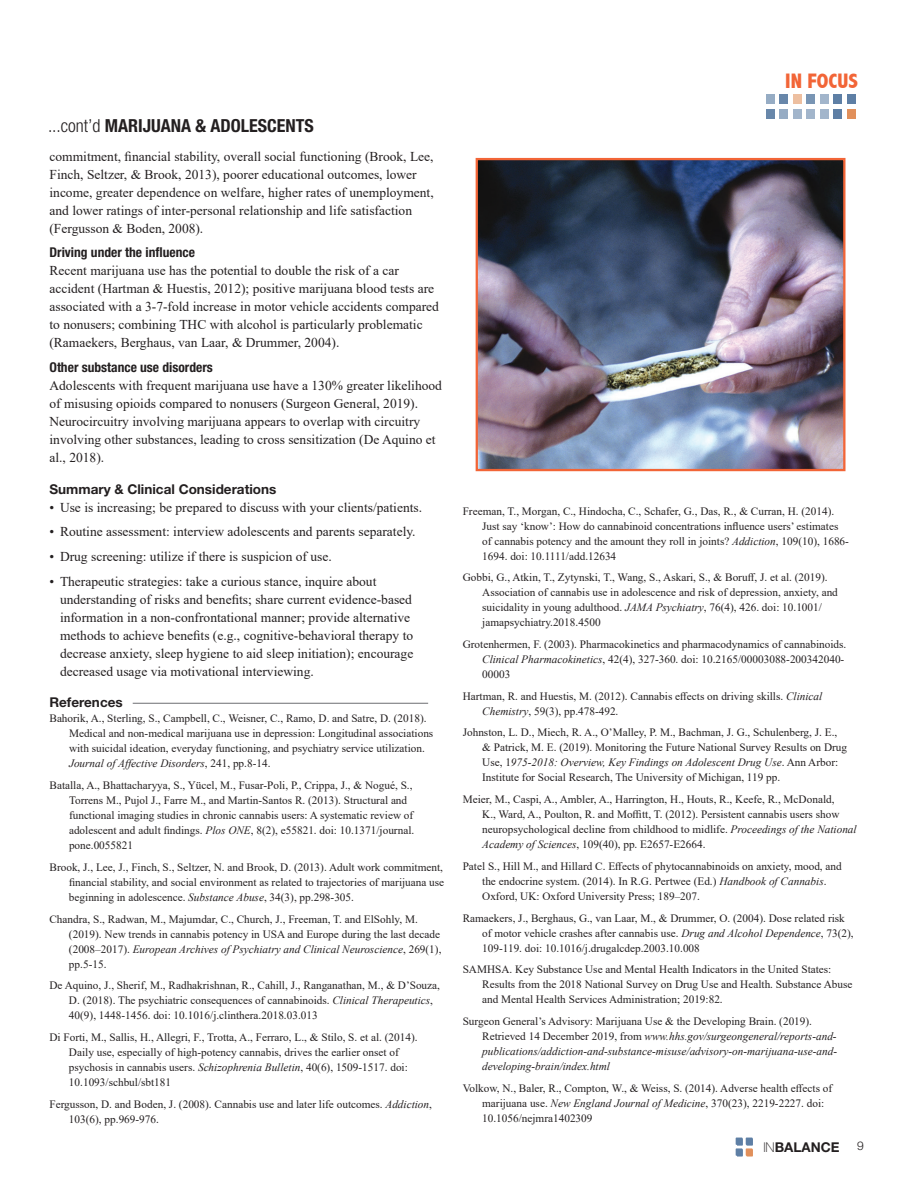
<style>
.page{position:relative;width:918px;height:1188px;background:#fff}
.page>*{position:absolute;margin:0;border:0;box-sizing:border-box;transform-origin:0 0}
.t1{font:800 condensed 21px "Abadi";color:#f26537}
.t2{font:700 condensed 18px "Helvetica Neue LT Std";color:#231f20}
.t3{font:13.5px/18px "Times New Roman";color:#231f20}
.t4{font:700 condensed 13.5px "Helvetica Neue LT Std";color:#231f20}
.t5{font:700 13.5px "Helvetica Neue LT Std";color:#231f20}
.t6{font:300 12px "Helvetica Neue LT Std";color:#231f20}
.t7{font:11.25px/15px "Times New Roman";color:#231f20}
.t8{font:italic 11.25px/15px "Times New Roman";color:#231f20}
.s1{font-weight:300}
.s2{font-style:italic}
.s3{font-style:normal}
.s4{font-weight:100}
</style>
<div class="page">
<svg style="left:736px;top:1138px;width:17px;height:19px"></svg>
<div style="left:847px;top:109px;width:8px;height:10px;background:#e1905b"></div>
<div style="left:847px;top:94px;width:8px;height:10px;background:#5e7fa5"></div>
<div style="left:833px;top:109px;width:9px;height:10px;background:#5e7fa5"></div>
<div style="left:833px;top:94px;width:9px;height:10px;background:#5e7fa5"></div>
<div style="left:820px;top:109px;width:9px;height:10px;background:#a2b5cb"></div>
<div style="left:820px;top:94px;width:9px;height:10px;background:#a2b5cb"></div>
<div style="left:806px;top:109px;width:9px;height:10px;background:#a2b5cb"></div>
<div style="left:806px;top:94px;width:9px;height:10px;background:#7995b4"></div>
<div style="left:793px;top:109px;width:9px;height:10px;background:#a2b5cb"></div>
<div style="left:793px;top:94px;width:9px;height:10px;background:#edbfa0"></div>
<div style="left:780px;top:109px;width:8px;height:10px;background:#96acc4"></div>
<div style="left:780px;top:94px;width:8px;height:10px;background:#6887aa"></div>
<div style="left:766px;top:109px;width:9px;height:10px;background:#6887aa"></div>
<div style="left:766px;top:94px;width:9px;height:10px;background:#96acc4"></div>
<img style="left:479px;top:161px;width:364px;height:307px">
<div style="left:476px;top:158px;width:370px;height:313px;border:2px solid #f26537"></div>
<hr style="left:133px;top:703px;width:295px;height:1px;background:#7c7e81">
<h2 class="t2" style="left:48px;top:115px;width:267px"><span class="s1">...cont’d</span> MARIJUANA &amp; ADOLESCENTS</h2>
<p class="t3" style="left:49px;top:147px;width:386px">commitment, financial stability, overall social functioning (Brook, Lee, Finch, Seltzer, &amp; Brook, 2013), poorer educational outcomes, lower income, greater dependence on welfare, higher rates of unemployment, and lower ratings of inter-personal relationship and life satisfaction (Fergusson &amp; Boden, 2008).</p>
<p class="t4" style="left:49px;top:244px;width:147px">Driving under the influence</p>
<p class="t3" style="left:49px;top:262px;width:391px">Recent marijuana use has the potential to double the risk of a car accident (Hartman &amp; Huestis, 2012); positive marijuana blood tests are associated with a 3-7-fold increase in motor vehicle accidents compared to nonusers; combining THC with alcohol is particularly problematic (Ramaekers, Berghaus, van Laar, &amp; Drummer, 2004).</p>
<p class="t4" style="left:49px;top:359px;width:165px">Other substance use disorders</p>
<p class="t3" style="left:49px;top:376px;width:394px">Adolescents with frequent marijuana use have a 130% greater likelihood of misusing opioids compared to nonusers (Surgeon General, 2019).<br>Neurocircuitry involving marijuana appears to overlap with circuitry involving other substances, leading to cross sensitization (De Aquino et al., 2018).</p>
<p class="t5" style="left:49px;top:480px;width:228px">Summary &amp; Clinical Considerations</p>
<p class="t3" style="left:49px;top:498px;width:374px">• Use is increasing; be prepared to discuss with your clients/patients.</p>
<p class="t3" style="left:49px;top:522px;width:368px">• Routine assessment: interview adolescents and parents separately.</p>
<p class="t3" style="left:49px;top:547px;width:284px">• Drug screening: utilize if there is suspicion of use.</p>
<p class="t3" style="left:60px;top:572px;width:355px;text-indent:-11px">• Therapeutic strategies: take a curious stance, inquire about understanding of risks and benefits; share current evidence-based information in a non-confrontational manner; provide alternative methods to achieve benefits (e.g., cognitive-behavioral therapy to decrease anxiety, sleep hygiene to aid sleep initiation); encourage decreased usage via motivational interviewing.</p>
<p class="t5" style="left:49px;top:694px;width:75px">References</p>
<p class="t7" style="left:69px;top:711px;width:366px;text-indent:-20px">Bahorik, A., Sterling, S., Campbell, C., Weisner, C., Ramo, D. and Satre, D. (2018).<br>Medical and non-medical marijuana use in depression: Longitudinal associations with suicidal ideation, everyday functioning, and psychiatry service utilization.<br><span class="s2">Journal of Affective Disorders</span>, 241, pp.8-14.</p>
<p class="t7" style="left:69px;top:778px;width:347px;text-indent:-19px">Batalla, A., Bhattacharyya, S., Yücel, M., Fusar-Poli, P., Crippa, J., &amp; Nogué, S., Torrens M., Pujol J., Farre M., and Martin-Santos R. (2013). Structural and functional imaging studies in chronic cannabis users: A systematic review of adolescent and adult findings. <span class="s2">Plos ONE</span>, 8(2), e55821. doi: 10.1371/journal. pone.0055821</p>
<p class="t7" style="left:69px;top:859px;width:377px;text-align:justify;text-indent:-19px">Brook, J., Lee, J., Finch, S., Seltzer, N. and Brook, D. (2013). Adult work commitment, financial stability, and social environment as related to trajectories of marijuana use beginning in adolescence. <span class="s2">Substance Abuse</span>, 34(3), pp.298-305.</p>
<p class="t7" style="left:69px;top:911px;width:374px;text-indent:-20px">Chandra, S., Radwan, M., Majumdar, C., Church, J., Freeman, T. and ElSohly, M. (2019). New trends in cannabis potency in USA and Europe during the last decade (2008–2017). <span class="s2">European Archives of Psychiatry and Clinical Neuroscience</span>, 269(1), pp.5-15.</p>
<p class="t7" style="left:69px;top:978px;width:373px;text-indent:-19px">De Aquino, J., Sherif, M., Radhakrishnan, R., Cahill, J., Ranganathan, M., &amp; D’Souza,<br>D. (2018). The psychiatric consequences of cannabinoids. <span class="s2">Clinical Therapeutics</span>,<br>40(9), 1448-1456. doi: 10.1016/j.clinthera.2018.03.013</p>
<p class="t7" style="left:69px;top:1030px;width:350px;text-indent:-20px">Di Forti, M., Sallis, H., Allegri, F., Trotta, A., Ferraro, L., &amp; Stilo, S. et al. (2014).<br>Daily use, especially of high-potency cannabis, drives the earlier onset of psychosis in cannabis users. <span class="s2">Schizophrenia Bulletin</span>, 40(6), 1509-1517. doi:<br>10.1093/schbul/sbt181</p>
<p class="t7" style="left:69px;top:1096px;width:365px;text-indent:-19px">Fergusson, D. and Boden, J. (2008). Cannabis use and later life outcomes. <span class="s2">Addiction</span>,<br>103(6), pp.969-976.</p>
<h1 class="t1" style="left:785px;top:69px;width:74px">IN FOCUS</h1>
<p class="t7" style="left:482px;top:503px;width:368px;text-indent:-19px">Freeman, T., Morgan, C., Hindocha, C., Schafer, G., Das, R., &amp; Curran, H. (2014).<br>Just say ‘know’: How do cannabinoid concentrations influence users’ estimates of cannabis potency and the amount they roll in joints? <span class="s2">Addiction</span>, 109(10), 1686- 1694. doi: 10.1111/add.12634</p>
<p class="t7" style="left:482px;top:570px;width:357px;text-indent:-20px">Gobbi, G., Atkin, T., Zytynski, T., Wang, S., Askari, S., &amp; Boruff, J. et al. (2019).<br>Association of cannabis use in adolescence and risk of depression, anxiety, and suicidality in young adulthood. <span class="s2">JAMA Psychiatry</span>, 76(4), 426. doi: 10.1001/ jamapsychiatry.2018.4500</p>
<p class="t7" style="left:482px;top:636px;width:366px;text-indent:-19px">Grotenhermen, F. (2003). Pharmacokinetics and pharmacodynamics of cannabinoids.<br><span class="s2">Clinical Pharmacokinetics</span>, 42(4), 327-360. doi: 10.2165/00003088-200342040-<br>00003</p>
<p class="t7" style="left:482px;top:688px;width:342px;text-indent:-19px">Hartman, R. and Huestis, M. (2012). Cannabis effects on driving skills. <span class="s2">Clinical<br>Chemistry</span>, 59(3), pp.478-492.</p>
<p class="t7" style="left:482px;top:725px;width:366px;text-indent:-20px">Johnston, L. D., Miech, R. A., O’Malley, P. M., Bachman, J. G., Schulenberg, J. E., &amp; Patrick, M. E. (2019). Monitoring the Future National Survey Results on Drug Use, 1<span class="s2">975-2018: Overview, Key Findings on Adolescent Drug Use</span>. Ann Arbor:<br>Institute for Social Research, The University of Michigan, 119 pp.</p>
<p class="t7" style="left:482px;top:792px;width:376px;text-indent:-19px">Meier, M., Caspi, A., Ambler, A., Harrington, H., Houts, R., Keefe, R., McDonald,<br>K., Ward, A., Poulton, R. and Moffitt, T. (2012). Persistent cannabis users show neuropsychological decline from childhood to midlife. <span class="s2">Proceedings of the National Academy of Sciences</span>, 109(40), pp. E2657-E2664.</p>
<p class="t7" style="left:482px;top:858px;width:361px;text-indent:-19px">Patel S., Hill M., and Hillard C. Effects of phytocannabinoids on anxiety, mood, and the endocrine system. (2014). In R.G. Pertwee (Ed.) <span class="s2">Handbook of Cannabis</span>.<br>Oxford, UK: Oxford University Press; 189–207.</p>
<p class="t7" style="left:482px;top:910px;width:373px;text-indent:-19px">Ramaekers, J., Berghaus, G., van Laar, M., &amp; Drummer, O. (2004). Dose related risk of motor vehicle crashes after cannabis use. <span class="s2">Drug and Alcohol Dependence</span>, 73(2),<br>109-119. doi: 10.1016/j.drugalcdep.2003.10.008</p>
<p class="t7" style="left:482px;top:962px;width:372px;text-indent:-19px">SAMHSA. Key Substance Use and Mental Health Indicators in the United States:<br>Results from the 2018 National Survey on Drug Use and Health. Substance Abuse and Mental Health Services Administration; 2019:82.</p>
<p class="t8" style="left:482px;top:1014px;width:356px;text-indent:-19px"><span class="s3">Surgeon General’s Advisory: Marijuana Use &amp; the Developing Brain. (2019).<br>Retrieved 14 December 2019, from</span> www.hhs.gov/surgeongeneral/reports-and&shy;publications/addiction-and-substance-misuse/advisory-on-marijuana-use-and&shy;developing-brain/index.html</p>
<p class="t7" style="left:482px;top:1080px;width:352px;text-indent:-20px">Volkow, N., Baler, R., Compton, W., &amp; Weiss, S. (2014). Adverse health effects of marijuana use. <span class="s2">New England Journal of Medicine</span>, 370(23), 2219-2227. doi:<br>10.1056/nejmra1402309</p>
<p class="t5" style="left:763px;top:1139px;width:78px"><span class="s4">IN</span>BALANCE</p>
<p class="t6" style="left:857px;top:1139px;width:8px">9</p>
</div>
